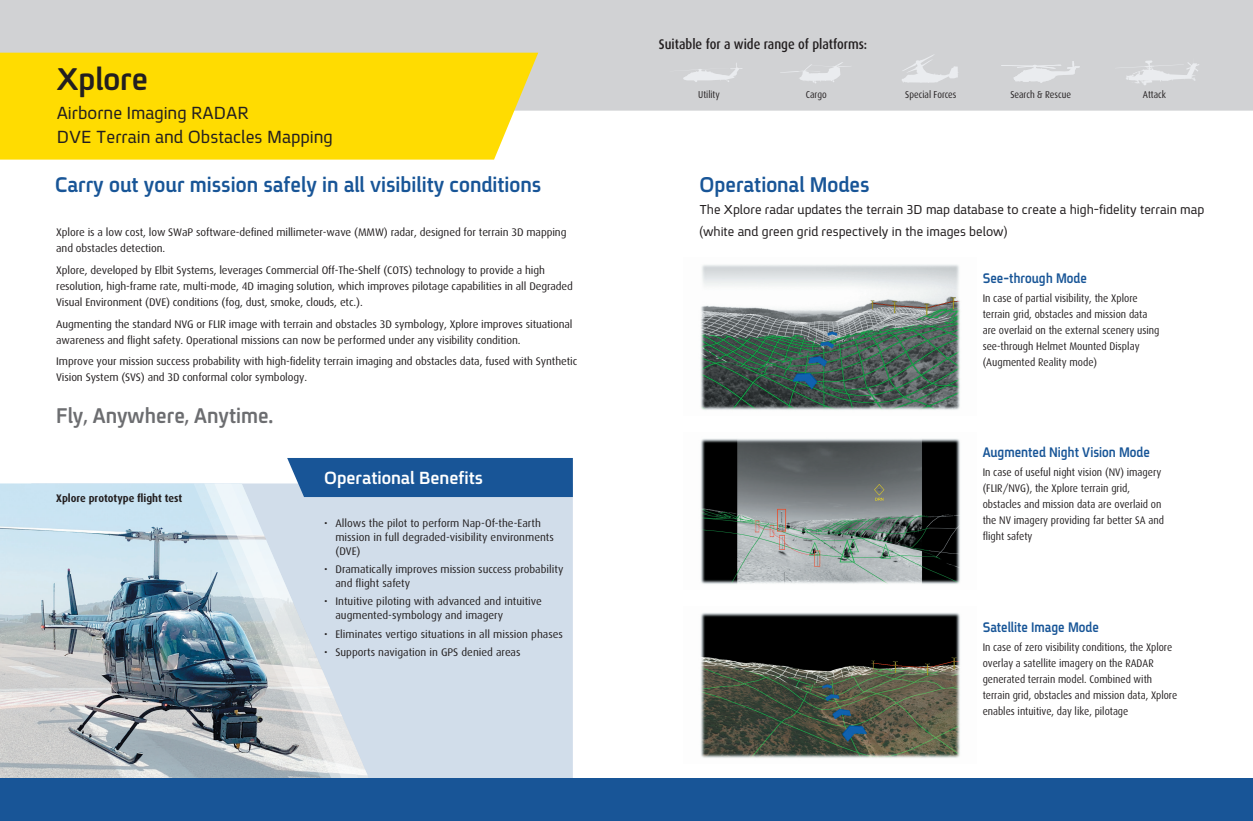
<style>
.page{position:relative;width:1253px;height:821px;background:#fff}
.page>*{position:absolute;margin:0;border:0;box-sizing:border-box;transform-origin:0 0}
.t1{font:700 34px "Fb Spoiler Eng";color:#231f20}
.t2{font:700 23px "Fb Spoiler Eng";color:#185597;scale:.96 1}
.t3{font:700 23px "Fb Spoiler Eng";color:#6c6d70;scale:.96 1}
.t4{font:19px/24px "Fb Spoiler Eng";color:#231f20}
.t5{font:700 19px "Fb Spoiler Eng";color:#fff}
.t6{font:700 15px "Fb Spoiler Eng";color:#185597;scale:.9 1}
.t7{font:14px/22px "Fb Spoiler Eng";color:#231f20}
.t8{font:500 14px "Dax";color:#231f20;scale:.89 1}
.t9{font:11px/16px "Dax";color:#231f20}
.t10{font:11px/16px "Dax";color:#231f20;scale:.91 1}
.t11{font:11px/16px "Dax";color:#231f20;scale:.9 1}
.t12{font:700 11px "Dax";color:#231f20;scale:.94 1}
.t13{font:10px "Dax";color:#231f20;scale:.89 1}
</style>
<div class="page">
<img style="left:700px;top:264px;width:260px;height:146px">
<img style="left:700px;top:438px;width:260px;height:146px">
<img style="left:700px;top:613px;width:260px;height:145px">
<div style="left:378px;top:497px;width:195px;height:281px;background:#d1ddea"></div>
<img style="left:0;top:483px;width:193px;height:295px">
<svg style="left:193px;top:483px;width:11px;height:295px;background:#8ba4b3"></svg>
<svg style="left:204px;top:483px;width:10px;height:295px;background:#8fa6b4"></svg>
<svg style="left:214px;top:483px;width:164px;height:295px;background:#c2cdd6"></svg>
<div style="left:287px;top:458px;width:286px;height:39px;background:#185597"></div>
<div style="left:0;top:0;width:1252px;height:111px;background:#d1d2d4"></div>
<div style="left:0;top:53px;width:538px;height:106px;background:#ffdc01"></div>
<svg style="left:780px;top:62px;width:72px;height:21px;background:#d7d9db"></svg>
<svg style="left:901px;top:54px;width:57px;height:29px;background:#d9dadd"></svg>
<svg style="left:1000px;top:61px;width:79px;height:22px;background:#dadbde"></svg>
<svg style="left:669px;top:63px;width:73px;height:19px"></svg>
<svg style="left:1114px;top:58px;width:85px;height:27px;background:#d7d9db"></svg>
<div style="left:0;top:778px;width:1252px;height:42px;background:#185597"></div>
<h1 class="t1" style="left:57px;top:62px;width:93px">Xplore</h1>
<h3 class="t4" style="left:57px;top:101px;width:278px">Airborne Imaging RADAR<br>DVE Terrain and Obstacles Mapping</h3>
<h2 class="t2" style="left:55px;top:173px;width:508px">Carry out your mission safely in all visibility conditions</h2>
<p class="t9" style="left:56px;top:224px;width:511px">Xplore is a low cost, low SWaP software-defined millimeter-wave (MMW) radar, designed for terrain D3 mapping and obstacles detection.</p>
<p class="t9" style="left:56px;top:262px;width:518px">Xplore, developed by Elbit Systems, leverages Commercial Off-The-Shelf (COTS) technology to provide a high resolution, high-frame rate, multi-mode D4, imaging solution, which improves pilotage capabilities in all Degraded<br>Visual Environment (DVE) conditions (fog, dust, smoke, clouds, etc .(.</p>
<p class="t9" style="left:56px;top:316px;width:518px">Augmenting the standard NVG or FLIR image with terrain and obstacles D3 symbology, Xplore improves situational awareness and flight safety. Operational missions can now be performed under any visibility condition.</p>
<p class="t9" style="left:56px;top:353px;width:522px">Improve your mission success probability with high-fidelity terrain imaging and obstacles data, fused with Synthetic<br>Vision System (SVS) and D3 conformal color symbology.</p>
<h2 class="t3" style="left:56px;top:403px;width:227px">Fly, Anywhere, Anytime.</h2>
<p class="t12" style="left:56px;top:492px;width:136px">Xplore prototype flight test</p>
<h3 class="t5" style="left:324px;top:468px;width:160px">Operational Benefits</h3>
<p class="t9" style="left:335px;top:515px;width:207px">Allows the pilot to perform Nap-Of-the-Earth</p>
<p class="t9" style="left:324px;top:515px;width:5px">•</p>
<p class="t9" style="left:324px;top:561px;width:5px">•</p>
<p class="t9" style="left:324px;top:593px;width:5px">•</p>
<p class="t9" style="left:324px;top:625px;width:5px">•</p>
<p class="t9" style="left:324px;top:644px;width:5px">•</p>
<p class="t9" style="left:335px;top:530px;width:220px;line-height:14px">mission in full degraded-visibility environments (DVE(</p>
<p class="t9" style="left:335px;top:561px;width:229px">Dramatically improves mission success probability</p>
<p class="t9" style="left:335px;top:574px;width:208px;line-height:18.2px">and flight safety<br>Intuitive piloting with advanced and intuitive</p>
<p class="t9" style="left:335px;top:606px;width:229px;line-height:18.2px">augmented-symbology and imagery<br>Eliminates vertigo situations in all mission phases</p>
<p class="t9" style="left:335px;top:644px;width:186px">Supports navigation in GPS denied areas</p>
<p class="t8" style="left:658px;top:36px;width:236px">Suitable for a wide range of platforms:</p>
<p class="t13" style="left:698px;top:89px;width:26px">Utility</p>
<p class="t13" style="left:805px;top:89px;width:25px">Cargo</p>
<h2 class="t2" style="left:699px;top:173px;width:179px">Operational Modes</h2>
<p class="t13" style="left:905px;top:89px;width:59px">Special Forces</p>
<p class="t13" style="left:1010px;top:89px;width:70px">Search &amp; Rescue</p>
<p class="t13" style="left:1142px;top:89px;width:28px">Attack</p>
<p class="t7" style="left:699px;top:199px;width:506px">The Xplore radar updates the terrain D3 map database to create a high-fidelity terrain map (white and green grid respectively in the images below(</p>
<h3 class="t6" style="left:982px;top:270px;width:117px">See-through Mode</h3>
<p class="t10" style="left:982px;top:290px;width:196px">In case of partial visibility, the Xplore terrain grid, obstacles and mission data are overlaid on the external scenery using see-through Helmet Mounted Display (Augmented Reality mode(</p>
<h3 class="t6" style="left:982px;top:444px;width:187px">Augmented Night Vision Mode</h3>
<p class="t10" style="left:982px;top:464px;width:201px">In case of useful night vision (NV) imagery (FLIR/NVG ,) the Xplore terrain grid, obstacles and mission data are overlaid on the NV imagery providing far better SA and flight safety</p>
<h3 class="t6" style="left:982px;top:619px;width:131px">Satellite Image Mode</h3>
<p class="t11" style="left:982px;top:639px;width:218px">In case of zero visibility conditions, the Xplore overlay a satellite imagery on the RADAR generated terrain model. Combined with terrain grid, obstacles and mission data, Xplore enables intuitive, day like, pilotage</p>
</div>
